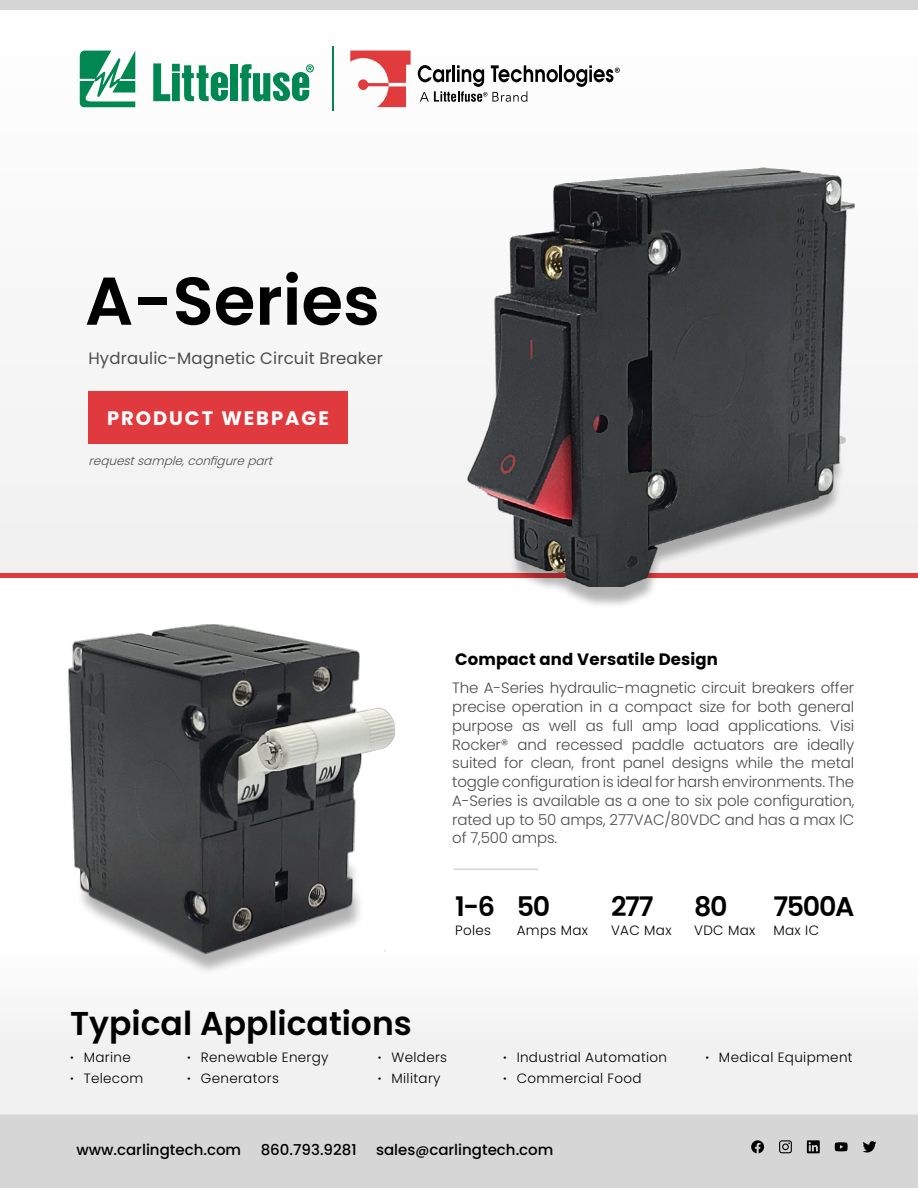
<style>
.page{position:relative;width:918px;height:1188px;background:#fff}
.page>*{position:absolute;margin:0;border:0;box-sizing:border-box;transform-origin:0 0}
.t1{font:600 67.5px "Poppins";color:#000}
.t2{font:600 33px "Poppins";color:#000}
.t3{font:600 27px "Poppins";letter-spacing:-.05em;color:#000}
.t4{font:700 19.5px "Poppins";letter-spacing:.1em;color:#fff}
.t5{font:16.5px "Poppins";letter-spacing:.01em;color:#4d4d4f}
.t6{font:700 16.5px "Poppins";letter-spacing:.01em;color:#000}
.t7{font:300 15px/18.8px "Poppins";letter-spacing:-.01em;color:#4d4d4f;text-align:justify}
.t8{font:500 15px "Poppins";color:#000}
.t9{font:300 13.5px/21px "Poppins";letter-spacing:.025em;color:#000}
.t10{font:italic 300 12px "Poppins";color:#4d4d4f}
.s1{font-weight:600}
.s2{font-size:13.5px}
</style>
<div class="page">
<div style="left:0;top:9px;width:918px;height:564px;background:#f9f9f9"></div>
<div style="left:0;top:573px;width:918px;height:5px;background:#e03a3e"></div>
<div style="left:0;top:0;width:918px;height:9px;background:#d6d5d5"></div>
<div style="left:0;top:1115px;width:918px;height:73px;background:#d6d6d6"></div>
<div style="left:0;top:1019px;width:918px;height:96px;background:#f1f1f2"></div>
<svg style="left:807px;top:1140px;width:13px;height:13px"></svg>
<svg style="left:779px;top:1140px;width:13px;height:13px"></svg>
<svg style="left:751px;top:1140px;width:13px;height:13px"></svg>
<svg style="left:835px;top:1142px;width:13px;height:9px"></svg>
<svg style="left:863px;top:1141px;width:13px;height:12px"></svg>
<svg style="left:80px;top:50px;width:55px;height:57px"></svg>
<div style="left:230px;top:64px;width:7px;height:37px;background:#008752"></div>
<svg style="left:240px;top:64px;width:74px;height:38px"></svg>
<svg style="left:153px;top:63px;width:75px;height:38px"></svg>
<hr style="left:332px;top:47px;width:2px;height:64px;background:#008752">
<svg style="left:350px;top:51px;width:61px;height:56px"></svg>
<hr style="left:559px;top:65px;width:3px;height:17px;background:#030303">
<svg style="left:564px;top:65px;width:56px;height:22px"></svg>
<svg style="left:418px;top:65px;width:140px;height:37px"></svg>
<div style="left:88px;top:392px;width:260px;height:52px;background:#e03a3e"></div>
<hr style="left:454px;top:869px;width:84px;height:1px;background:#d6d5d5">
<div style="left:509px;top:410px;width:337px;height:199px;background:#000;opacity:.3"></div>
<img style="left:467px;top:167px;width:387px;height:420px">
<div style="left:76px;top:819px;width:288px;height:157px;background:#000;opacity:.3"></div>
<img style="left:68px;top:624px;width:327px;height:331px">
<h1 class="t1" style="left:85px;top:262px;width:296px">A-Series</h1>
<p class="t5" style="left:88px;top:348px;width:296px">Hydraulic-Magnetic Circuit Breaker</p>
<h3 class="t4" style="left:107px;top:407px;width:223px">PRODUCT WEBPAGE</h3>
<p class="t10" style="left:89px;top:453px;width:190px">requestsample,configurepart</p>
<h2 class="t2" style="left:70px;top:1004px;width:343px">Typical Applications</h2>
<p class="t6" style="left:455px;top:650px;width:264px">Compact and Versatile Design</p>
<p class="t7" style="left:452px;top:679px;width:404px">The A-Series hydraulic-magnetic circuit breakers offer precise operation in a compact size for both general purpose as well as full amp load applications. Visi Rocker® and recessed paddle actuators are ideally suited for clean, front panel designs while the metal toggle configuration is ideal for harsh environments. The A-Series is available as a one to six pole configuration, rated up to 50 amps, 277VAC/80VDC and has a max IC of 7,500 amps.</p>
<h3 class="t3" style="left:455px;top:891px;width:42px">1-6</h3>
<h3 class="t3" style="left:611px;top:891px;width:44px">277</h3>
<h3 class="t3" style="left:694px;top:891px;width:35px">80</h3>
<h3 class="t3" style="left:774px;top:891px;width:82px">7500A</h3>
<h3 class="t3" style="left:517px;top:891px;width:35px">50</h3>
<p class="t9" style="left:455px;top:920px;width:38px">Poles</p>
<p class="t9" style="left:611px;top:920px;width:62px">VAC Max</p>
<p class="t9" style="left:694px;top:920px;width:63px">VDC Max</p>
<p class="t9" style="left:774px;top:920px;width:47px">Max IC</p>
<p class="t9" style="left:517px;top:920px;width:73px">Amps Max</p>
<p class="t9" style="left:70px;top:1047px;width:75px"><span class="s1">∙</span> Marine<br><span class="s1">∙</span> Telecom</p>
<p class="t9" style="left:187px;top:1047px;width:143px"><span class="s1">∙</span> Renewable Energy <span class="s1">∙</span> Generators</p>
<p class="t9" style="left:378px;top:1047px;width:71px"><span class="s1">∙</span> Welders <span class="s1">∙</span> Military</p>
<p class="t9" style="left:503px;top:1047px;width:165px"><span class="s1">∙</span> Industrial Automation <span class="s1">∙</span> Commercial Food</p>
<p class="t9" style="left:705px;top:1047px;width:149px"><span class="s1">∙</span> Medical Equipment</p>
<p class="t8" style="left:76px;top:1141px;width:166px">www.carlingtech.com</p>
<p class="t8" style="left:261px;top:1141px;width:97px">860.793.9281</p>
<p class="t8" style="left:376px;top:1141px;width:179px">sales<span class="s2">@</span>carlingtech.com</p>
</div>
